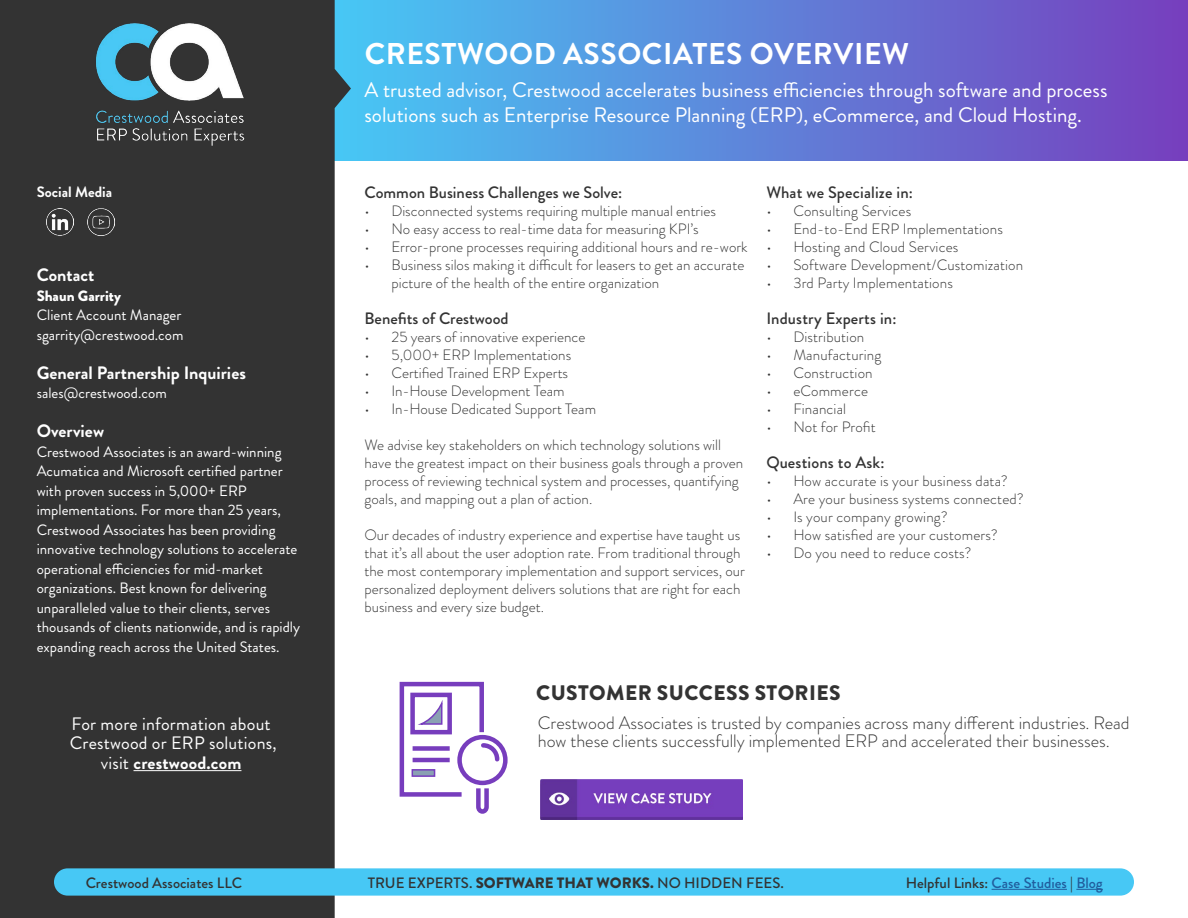
<style>
.page{position:relative;width:1188px;height:918px;background:#fff}
.page>*{position:absolute;margin:0;border:0;box-sizing:border-box;transform-origin:0 0}
.t1{font:700 30px "Brandon Grotesque";letter-spacing:.02em;color:#fff}
.t2{font:21px/25.2px "Brandon Grotesque";color:#fff}
.t3{font:900 21px "Brandon Grotesque";letter-spacing:.02em;color:#333}
.t4{font:300 18px/18px "Brandon Grotesque";color:#333}
.t5{font:18px/19.5px "Brandon Grotesque";letter-spacing:.01em;color:#fff;text-align:center}
.t6{font:700 18px "Brandon Grotesque";color:#fff}
.t7{font:500 16.5px "Brandon Grotesque";color:#333}
.t8{font:300 15px/18px "Brandon Grotesque";color:#333}
.t9{font:15px/19.5px "Brandon Grotesque";color:#fff}
.t10{font:500 15px "Brandon Grotesque";color:#333}
.t11{font:500 15px "Brandon Grotesque";color:#215e9e}
.t12{font:900 15px "Brandon Grotesque";color:#fff}
.t13{font:700 15px "Brandon Grotesque";color:#fff}
.s1{font-weight:700}
.s2{font-weight:900}
.s3{color:#333}
</style>
<div class="page">
<div style="left:333px;top:0;width:855px;height:161px;background:linear-gradient(to right,#47c8f5,#773ebd)"></div>
<div style="left:0;top:0;width:351px;height:918px;background:#333"></div>
<div style="left:54px;top:868px;width:1080px;height:28px;background:#47c8f5;border-radius:14px"></div>
<img style="left:96px;top:22px;width:148px;height:125px">
<hr style="left:134px;top:770px;width:107px;height:1px;background:#fff">
<img style="left:46px;top:208px;width:28px;height:28px">
<img style="left:88px;top:208px;width:27px;height:28px">
<hr style="left:992px;top:889px;width:75px;height:1px;background:#215e9e">
<svg style="left:1076px;top:889px;width:27px;height:1px"></svg>
<img style="left:540px;top:780px;width:202px;height:40px">
<div style="left:457px;top:735px;width:51px;height:50px;border:4px solid #773dbd;border-radius:50%"></div>
<svg style="left:399px;top:681px;width:103px;height:133px"></svg>
<p class="t13" style="left:37px;top:182px;width:77px">Social Media</p>
<p class="t6" style="left:37px;top:263px;width:59px">Contact</p>
<p class="t12" style="left:37px;top:285px;width:86px">Shaun Garrity</p>
<p class="t9" style="left:37px;top:306px;width:148px">Client Account Manager sgarrity@crestwood.com</p>
<p class="t6" style="left:37px;top:360px;width:211px">General Partnership Inquiries</p>
<p class="t9" style="left:37px;top:384px;width:132px">sales@crestwood.com</p>
<p class="t6" style="left:37px;top:419px;width:69px">Overview</p>
<p class="t9" style="left:37px;top:442px;width:265px">Crestwood Associates is an award-winning Acumatica and Microsoft certified partner with proven success in 5,000+ ERP implementations. For more than 25 years, Crestwood Associates has been providing innovative technology solutions to accelerate operational efficiencies for mid-market organizations. Best known for delivering unparalleled value to their clients, serves thousands of clients nationwide, and is rapidly expanding reach across the United States.</p>
<p class="t5" style="left:70px;top:714px;width:208px">For more information about<br>Crestwood or ERP solutions, visit <span class="s1">crestwood.com</span></p>
<h1 class="t1" style="left:365px;top:33px;width:546px">CRESTWOOD ASSOCIATES OVERVIEW</h1>
<h2 class="t2" style="left:364px;top:78px;width:745px">A trusted advisor, Crestwood accelerates business efficiencies through software and process solutions such as Enterprise Resource Planning (ERP), eCommerce, and Cloud Hosting.</h2>
<p class="t7" style="left:364px;top:181px;width:259px">Common Business Challenges we Solve:</p>
<p class="t8" style="left:364px;top:202px;width:353px">• Disconnected systems requiring multiple manual entries</p>
<p class="t8" style="left:364px;top:220px;width:336px">• No easy access to real-time data for measuring KPI’s</p>
<p class="t8" style="left:364px;top:238px;width:385px">• Error-prone processes requiring additional hours and re-work</p>
<p class="t8" style="left:392px;top:256px;width:354px;text-indent:-27px">• Business silos making it difficult for leasers to get an accurate picture of the health of the entire organization</p>
<p class="t7" style="left:364px;top:307px;width:146px">Benefits of Crestwood</p>
<p class="t8" style="left:364px;top:328px;width:223px">• 25 years of innovative experience</p>
<p class="t8" style="left:364px;top:346px;width:208px">• 5,000+ ERP Implementations</p>
<p class="t8" style="left:364px;top:364px;width:205px">• Certified Trained ERP Experts</p>
<p class="t8" style="left:364px;top:382px;width:202px">• In-House Development Team</p>
<p class="t8" style="left:364px;top:400px;width:233px">• In-House Dedicated Support Team</p>
<p class="t8" style="left:364px;top:436px;width:380px">We advise key stakeholders on which technology solutions will have the greatest impact on their business goals through a proven process of reviewing technical system and processes, quantifying goals, and mapping out a plan of action.</p>
<p class="t8" style="left:364px;top:526px;width:382px">Our decades of industry experience and expertise have taught us that it’s all about the user adoption rate. From traditional through the most contemporary implementation and support services, our personalized deployment delivers solutions that are right for each business and every size budget.</p>
<p class="t7" style="left:766px;top:181px;width:148px">What we Specialize in:</p>
<p class="t8" style="left:766px;top:202px;width:146px">• Consulting Services</p>
<p class="t8" style="left:766px;top:220px;width:238px">• End-to-End ERP Implementations</p>
<p class="t8" style="left:766px;top:238px;width:194px">• Hosting and Cloud Services</p>
<p class="t8" style="left:766px;top:256px;width:258px">• Software Development/Customization</p>
<p class="t8" style="left:766px;top:274px;width:188px">• 3rd Party Implementations</p>
<p class="t7" style="left:766px;top:307px;width:132px">Industry Experts in:</p>
<p class="t8" style="left:766px;top:328px;width:100px">• Distribution</p>
<p class="t8" style="left:766px;top:346px;width:117px">• Manufacturing</p>
<p class="t8" style="left:766px;top:364px;width:108px">• Construction</p>
<p class="t8" style="left:766px;top:382px;width:103px">• eCommerce</p>
<p class="t8" style="left:766px;top:400px;width:81px">• Financial</p>
<p class="t8" style="left:766px;top:418px;width:111px">• Not for Profit</p>
<p class="t7" style="left:766px;top:451px;width:120px">Questions to Ask:</p>
<p class="t8" style="left:766px;top:472px;width:243px">• How accurate is your business data?</p>
<p class="t8" style="left:766px;top:490px;width:259px">• Are your business systems connected?</p>
<p class="t8" style="left:766px;top:508px;width:183px">• Is your company growing?</p>
<p class="t8" style="left:766px;top:526px;width:233px">• How satisfied are your customers?</p>
<p class="t8" style="left:766px;top:544px;width:207px">• Do you need to reduce costs?</p>
<h2 class="t3" style="left:536px;top:678px;width:306px">CUSTOMER SUCCESS STORIES</h2>
<p class="t4" style="left:538px;top:714px;width:593px">Crestwood Associates is trusted by companies across many different industries. Read how these clients successfully implemented ERP and accelerated their businesses.</p>
<p class="t10" style="left:86px;top:872px;width:158px">Crestwood Associates LLC</p>
<p class="t10" style="left:368px;top:872px;width:418px">TRUE EXPERTS. <span class="s2">SOFTWARE THAT WORKS.</span> NO HIDDEN FEES.</p>
<p class="t11" style="left:906px;top:872px;width:198px"><span class="s3">Helpful Links:</span> Case Studies <span class="s3">|</span> Blog</p>
</div>
